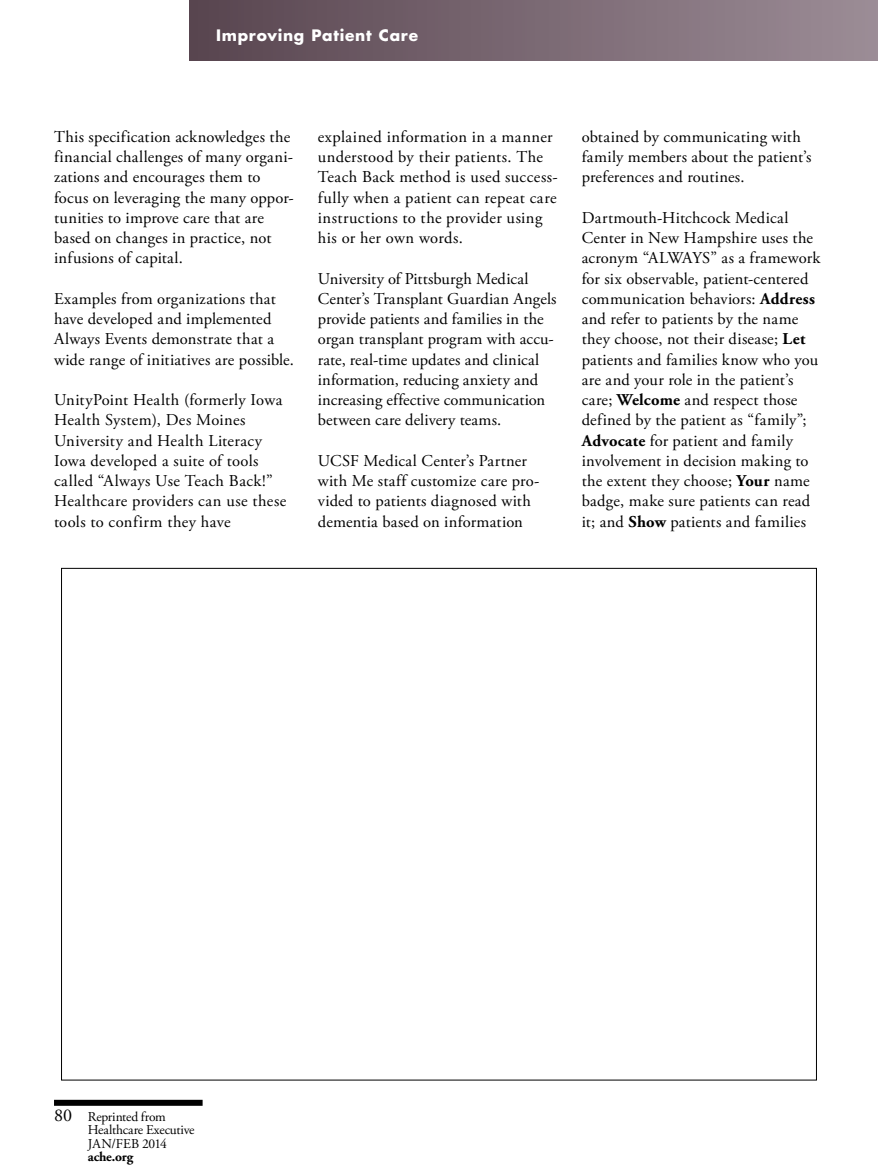
<style>
.page{position:relative;width:878px;height:1175px;background:#fff}
.page>*{position:absolute;margin:0;border:0;box-sizing:border-box;transform-origin:0 0}
.t1{font:18px "Adobe Garamond Pro";color:#000}
.t2{font:16.5px/20.2px "Adobe Garamond Pro";letter-spacing:.015em;color:#000}
.t3{font:700 15.3px "Futura Std";letter-spacing:.045em;color:#fff}
.t4{font:13.5px/13.5px "Adobe Garamond Pro";letter-spacing:-.015em;color:#000}
.t5{font:700 13.5px "Adobe Garamond Pro";letter-spacing:-.01em;color:#000}
.s1{font-weight:700}
</style>
<div class="page">
<div style="left:189px;top:0;width:689px;height:61px;background:linear-gradient(to right,#58454f,#9c8c96)"></div>
<div style="left:54px;top:1099px;width:148px;height:6px;background:#000"></div>
<p class="t3" style="left:216px;top:25px;width:203px">Improving Patient Care</p>
<p class="t2" style="left:54px;top:127px;width:241px">This specification acknowledges the financial challenges of many organi&shy;zations and encourages them to focus on leveraging the many oppor&shy;tunities to improve care that are based on changes in practice, not infusions of capital.</p>
<p class="t2" style="left:54px;top:289px;width:241px">Examples from organizations that have developed and implemented Always Events demonstrate that a wide range of initiatives are possible.</p>
<p class="t2" style="left:54px;top:390px;width:234px">UnityPoint Health (formerly Iowa<br>Health System), Des Moines<br>University and Health Literacy<br>Iowa developed a suite of tools called “Always Use Teach Back!”<br>Healthcare providers can use these tools to confirm they have</p>
<p class="t2" style="left:318px;top:127px;width:241px">explained information in a manner understood by their patients. The<br>Teach Back method is used success&shy;fully when a patient can repeat care instructions to the provider using his or her own words.</p>
<p class="t2" style="left:318px;top:269px;width:240px">University of Pittsburgh Medical Center’s Transplant Guardian Angels provide patients and families in the organ transplant program with accu&shy;rate, real-time updates and clinical information, reducing anxiety and increasing effective communication between care delivery teams.</p>
<p class="t2" style="left:318px;top:451px;width:223px">UCSF Medical Center’s Partner with Me staff customize care pro&shy;vided to patients diagnosed with dementia based on information</p>
<p class="t2" style="left:581px;top:127px;width:231px">obtained by communicating with family members about the patient’s preferences and routines.</p>
<p class="t2" style="left:581px;top:208px;width:240px">Dartmouth-Hitchcock Medical Center in New Hampshire uses the acronym “ALWAYS” as a framework for six observable, patient-centered communication behaviors: <span class="s1">Address </span>and refer to patients by the name they choose, not their disease; <span class="s1">Let </span>patients and families know who you are and your role in the patient’s care; <span class="s1">Welcome</span> and respect those defined by the patient as “family”; <span class="s1">Advocate</span> for patient and family involvement in decision making to the extent they choose; <span class="s1">Your</span> name badge, make sure patients can read it; and <span class="s1">Show</span> patients and families</p>
<p class="t1" style="left:54px;top:1104px;width:20px">80</p>
<p class="t4" style="left:88px;top:1110px;width:108px">Reprinted from<br>Healthcare Executive jan/feb 2014</p>
<p class="t5" style="left:88px;top:1149px;width:47px">ache.org</p>
</div>
